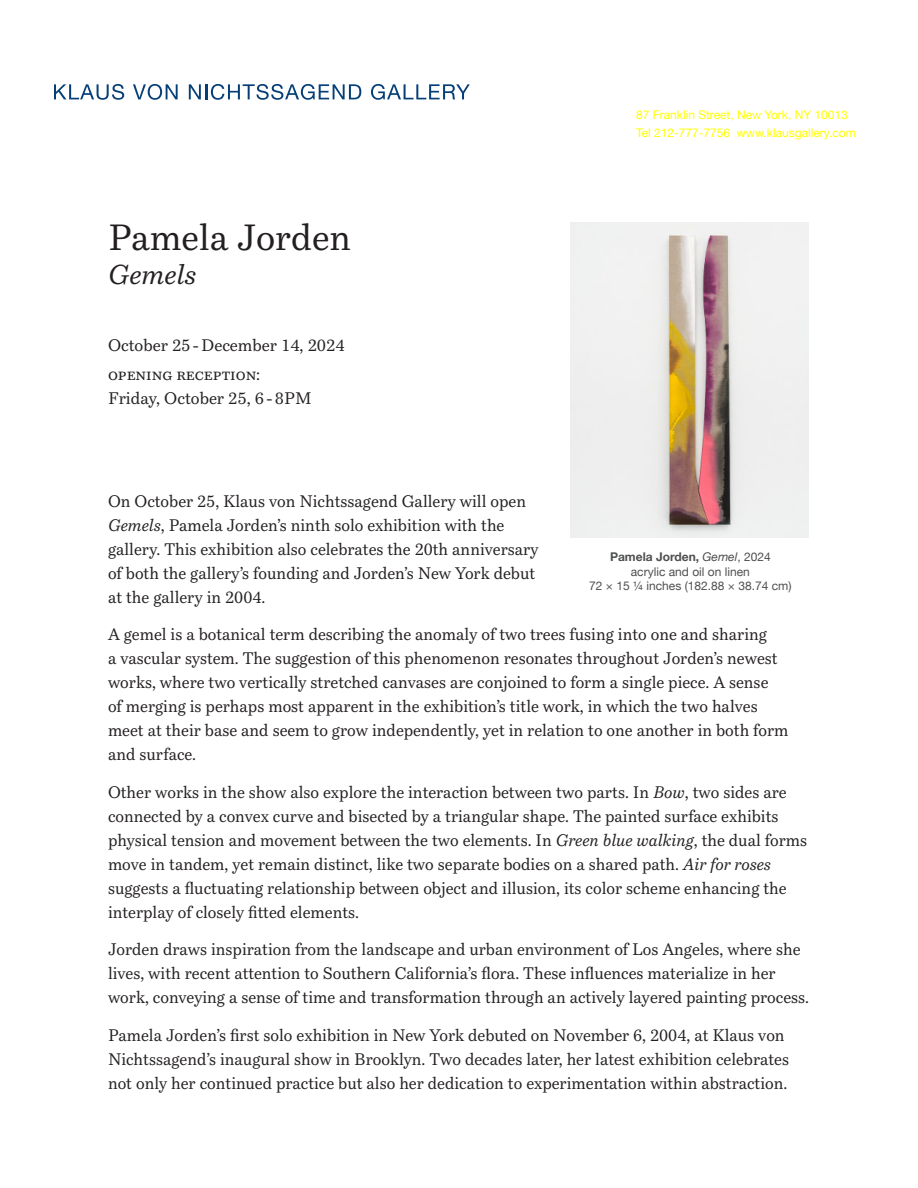
<style>
.page{position:relative;width:918px;height:1188px;background:#fff}
.page>*{position:absolute;margin:0;border:0;box-sizing:border-box;transform-origin:0 0}
.t1{font:36px "Bressay";color:#231f20}
.t2{font:italic 27px "Bressay";color:#231f20}
.t3{font:16.5px/24px "Bressay";color:#231f20}
.t4{font:12px/14.4px "Helvetica Neue";color:#4e4f50;text-align:center}
.t5{font:12px/18px "Helvetica Neue";color:#ff0}
.s1{font-style:italic}
.s2{font-weight:700}
</style>
<div class="page">
<svg style="left:54px;top:84px;width:70px;height:16px"></svg>
<svg style="left:133px;top:84px;width:45px;height:16px"></svg>
<svg style="left:189px;top:84px;width:172px;height:16px"></svg>
<svg style="left:371px;top:84px;width:99px;height:16px"></svg>
<img style="left:571px;top:222px;width:238px;height:316px">
<h1 class="t1" style="left:108px;top:222px;width:244px">Pamela Jorden</h1>
<h2 class="t2" style="left:108px;top:264px;width:90px">Gemels</h2>
<p class="t3" style="left:108px;top:332px;width:238px;line-height:29.2px">October 25 - December 14, 2024 opening reception:</p>
<p class="t3" style="left:108px;top:388px;width:205px">Friday, October 25, 6 - 8PM</p>
<p class="t5" style="left:636px;top:107px;width:221px">87 Franklin Street, New York, NY 10013<br>Tel 212-777-7756 www.klausgallery.com</p>
<p class="t3" style="left:108px;top:491px;width:432px">On October 25, Klaus von Nichtssagend Gallery will open <span class="s1">Gemels</span>, Pamela Jorden’s ninth solo exhibition with the gallery. This exhibition also celebrates the 20th anniversary of both the gallery’s founding and Jorden’s New York debut at the gallery in 2004.</p>
<p class="t3" style="left:108px;top:624px;width:682px">A gemel is a botanical term describing the anomaly of two trees fusing into one and sharing<br>a vascular system. The suggestion of this phenomenon resonates throughout Jorden’s newest works, where two vertically stretched canvases are conjoined to form a single piece. A sense<br>of merging is perhaps most apparent in the exhibition’s title work, in which the two halves meet at their base and seem to grow independently, yet in relation to one another in both form and surface.</p>
<p class="t3" style="left:108px;top:782px;width:701px">Other works in the show also explore the interaction between two parts. In <span class="s1">Bow</span>, two sides are connected by a convex curve and bisected by a triangular shape. The painted surface exhibits physical tension and movement between the two elements. In <span class="s1">Green blue walking</span>, the dual forms move in tandem, yet remain distinct, like two separate bodies on a shared path. <span class="s1">Air for roses </span>suggests a fluctuating relationship between object and illusion, its color scheme enhancing the interplay of closely fitted elements.</p>
<p class="t3" style="left:108px;top:939px;width:703px">Jorden draws inspiration from the landscape and urban environment of Los Angeles, where she lives, with recent attention to Southern California’s flora. These influences materialize in her work, conveying a sense of time and transformation through an actively layered painting process.</p>
<p class="t3" style="left:108px;top:1023px;width:683px">Pamela Jorden’s first solo exhibition in New York debuted on November 6, 2004, at Klaus von<br>Nichtssagend’s inaugural show in Brooklyn. Two decades later, her latest exhibition celebrates not only her continued practice but also her dedication to experimentation within abstraction.</p>
<p class="t4" style="left:589px;top:551px;width:204px"><span class="s2">Pamela Jorden,</span> <span class="s1">Gemel</span>, 2024<br>acrylic and oil on linen<br>72 × 15 ¼ inches (182.88 × 38.74 cm)</p>
</div>
